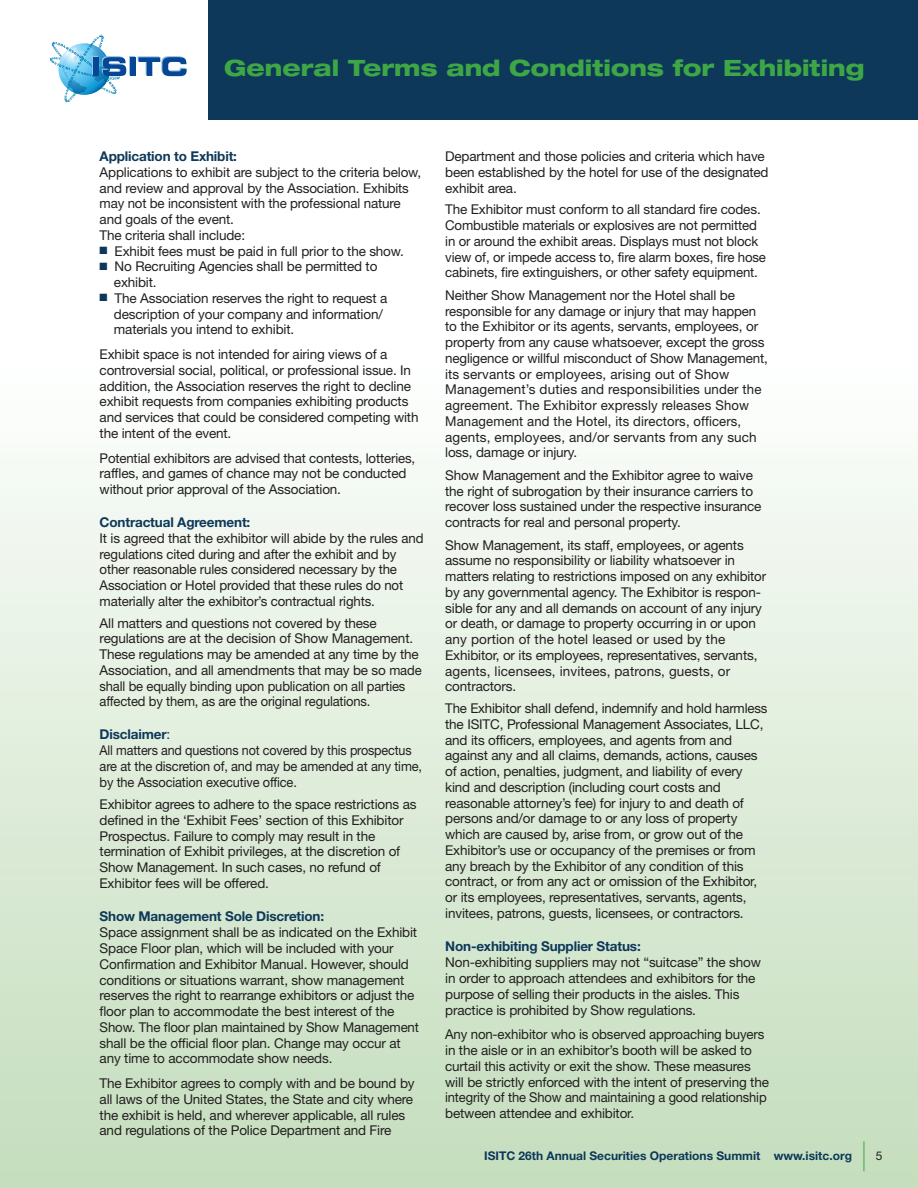
<style>
.page{position:relative;width:918px;height:1188px;background:#fff}
.page>*{position:absolute;margin:0;border:0;box-sizing:border-box;transform-origin:0 0}
.t1{font:800 expanded 22.5px "Helvetica Neue";color:#3da745}
.t2{font:13.5px/15.8px "Helvetica Neue";letter-spacing:-.01em;color:#231f20}
.t3{font:13.5px/15.8px "Helvetica Neue";letter-spacing:-.01em;color:#231f20;scale:.93 1}
.t4{font:700 13.5px "Helvetica Neue";letter-spacing:-.01em;color:#0e3859}
.t5{font:700 12px "Helvetica Neue";color:#0e3859}
.t6{font:12px "Helvetica Neue";color:#231f20}
.s1{color:#0e3859}
.s2{font-weight:700;color:#0e3859}
</style>
<div class="page">
<div style="left:0;top:370px;width:918px;height:818px;background:linear-gradient(to bottom,#fcfefc,#c3ddbc)"></div>
<div style="left:209px;top:0;width:709px;height:120px;background:#0e3859"></div>
<div style="left:129px;top:56px;width:6px;height:19px;background:#8ec5e0"></div>
<svg style="left:50px;top:34px;width:76px;height:68px"></svg>
<div style="left:130px;top:57px;width:6px;height:19px;background:#074694"></div>
<svg style="left:138px;top:56px;width:49px;height:20px"></svg>
<hr style="left:864px;top:1141px;width:1px;height:30px;background:#3da745">
<h1 class="t1" style="left:224px;top:59px;width:642px">General Terms and Conditions for Exhibiting</h1>
<p class="t4" style="left:100px;top:151px;width:139px">Application to Exhibit:</p>
<p class="t2" style="left:100px;top:165px;width:323px">Applications to exhibit are subject to the criteria below, and review and approval by the Association. Exhibits may not be inconsistent with the professional nature and goals of the event.<br>The criteria shall include:</p>
<p class="t2" style="left:100px;top:244px;width:306px"><span class="s1">■</span> Exhibit fees must be paid in full prior to the show.</p>
<p class="t2" style="left:114px;top:260px;width:265px;text-indent:-14px"><span class="s1">■</span> No Recruiting Agencies shall be permitted to exhibit.</p>
<p class="t2" style="left:114px;top:291px;width:275px;text-indent:-14px"><span class="s1">■</span> The Association reserves the right to request a description of your company and information/ materials you intend to exhibit.</p>
<p class="t2" style="left:100px;top:348px;width:320px">Exhibit space is not intended for airing views of a controversial social, political, or professional issue. In addition, the Association reserves the right to decline exhibit requests from companies exhibiting products and services that could be considered competing with the intent of the event.</p>
<p class="t2" style="left:100px;top:451px;width:317px">Potential exhibitors are advised that contests, lotteries, raffles, and games of chance may not be conducted without prior approval of the Association.</p>
<p class="t4" style="left:100px;top:517px;width:152px">Contractual Agreement:</p>
<p class="t2" style="left:100px;top:531px;width:325px">It is agreed that the exhibitor will abide by the rules and regulations cited during and after the exhibit and by other reasonable rules considered necessary by the Association or Hotel provided that these rules do not materially alter the exhibitor’s contractual rights.</p>
<p class="t2" style="left:100px;top:616px;width:324px">All matters and questions not covered by these regulations are at the decision of Show Management.<br>These regulations may be amended at any time by the Association, and all amendments that may be so made shall be equally binding upon publication on all parties affected by them, as are the original regulations.</p>
<p class="t3" style="left:100px;top:728px;width:348px"><span class="s2">Disclaimer</span><span class="s1">:<br></span>All matters and questions not covered by this prospectus are at the discretion of, and may be amended at any time, by the Association executive office.</p>
<p class="t2" style="left:100px;top:798px;width:319px">Exhibitor agrees to adhere to the space restrictions as defined in the ‘Exhibit Fees’ section of this Exhibitor Prospectus. Failure to comply may result in the termination of Exhibit privileges, at the discretion of Show Management. In such cases, no refund of Exhibitor fees will be offered.</p>
<p class="t4" style="left:100px;top:911px;width:226px">Show Management Sole Discretion:</p>
<p class="t2" style="left:100px;top:926px;width:321px">Space assignment shall be as indicated on the Exhibit Space Floor plan, which will be included with your Confirmation and Exhibitor Manual. However, should conditions or situations warrant, show management reserves the right to rearrange exhibitors or adjust the floor plan to accommodate the best interest of the Show. The floor plan maintained by Show Management shall be the official floor plan. Change may occur at any time to accommodate show needs.</p>
<p class="t2" style="left:100px;top:1077px;width:317px">The Exhibitor agrees to comply with and be bound by all laws of the United States, the State and city where the exhibit is held, and wherever applicable, all rules and regulations of the Police Department and Fire</p>
<p class="t2" style="left:445px;top:150px;width:325px">Department and those policies and criteria which have been established by the hotel for use of the designated exhibit area.</p>
<p class="t2" style="left:445px;top:203px;width:322px">The Exhibitor must conform to all standard fire codes.<br>Combustible materials or explosives are not permitted in or around the exhibit areas. Displays must not block view of, or impede access to, fire alarm boxes, fire hose cabinets, fire extinguishers, or other safety equipment.</p>
<p class="t2" style="left:445px;top:288px;width:324px">Neither Show Management nor the Hotel shall be responsible for any damage or injury that may happen to the Exhibitor or its agents, servants, employees, or property from any cause whatsoever, except the gross negligence or willful misconduct of Show Management, its servants or employees, arising out of Show Management’s duties and responsibilities under the agreement. The Exhibitor expressly releases Show Management and the Hotel, its directors, officers, agents, employees, and/or servants from any such loss, damage or injury.</p>
<p class="t2" style="left:445px;top:468px;width:318px">Show Management and the Exhibitor agree to waive the right of subrogation by their insurance carriers to recover loss sustained under the respective insurance contracts for real and personal property.</p>
<p class="t2" style="left:445px;top:538px;width:322px">Show Management, its staff, employees, or agents assume no responsibility or liability whatsoever in matters relating to restrictions imposed on any exhibitor by any governmental agency. The Exhibitor is respon&shy;sible for any and all demands on account of any injury or death, or damage to property occurring in or upon any portion of the hotel leased or used by the Exhibitor, or its employees, representatives, servants, agents, licensees, invitees, patrons, guests, or contractors.</p>
<p class="t2" style="left:445px;top:702px;width:324px">The Exhibitor shall defend, indemnify and hold harmless the ISITC, Professional Management Associates, LLC, and its officers, employees, and agents from and against any and all claims, demands, actions, causes of action, penalties, judgment, and liability of every kind and description (including court costs and reasonable attorney’s fee) for injury to and death of persons and/or damage to or any loss of property which are caused by, arise from, or grow out of the Exhibitor’s use or occupancy of the premises or from any breach by the Exhibitor of any condition of this contract, or from any act or omission of the Exhibitor, or its employees, representatives, servants, agents, invitees, patrons, guests, licensees, or contractors.</p>
<p class="t4" style="left:445px;top:941px;width:197px">Non-exhibiting Supplier Status:</p>
<p class="t2" style="left:445px;top:956px;width:317px">Non-exhibiting suppliers may not “suitcase” the show in order to approach attendees and exhibitors for the purpose of selling their products in the aisles. This practice is prohibited by Show regulations.</p>
<p class="t2" style="left:445px;top:1028px;width:325px">Any non-exhibitor who is observed approaching buyers in the aisle or in an exhibitor’s booth will be asked to curtail this activity or exit the show. These measures will be strictly enforced with the intent of preserving the integrity of the Show and maintaining a good relationship between attendee and exhibitor.</p>
<p class="t5" style="left:484px;top:1151px;width:369px">ISITC 26th Annual Securities Operations Summit www.isitc.org</p>
<p class="t6" style="left:876px;top:1152px;width:8px">5</p>
</div>
